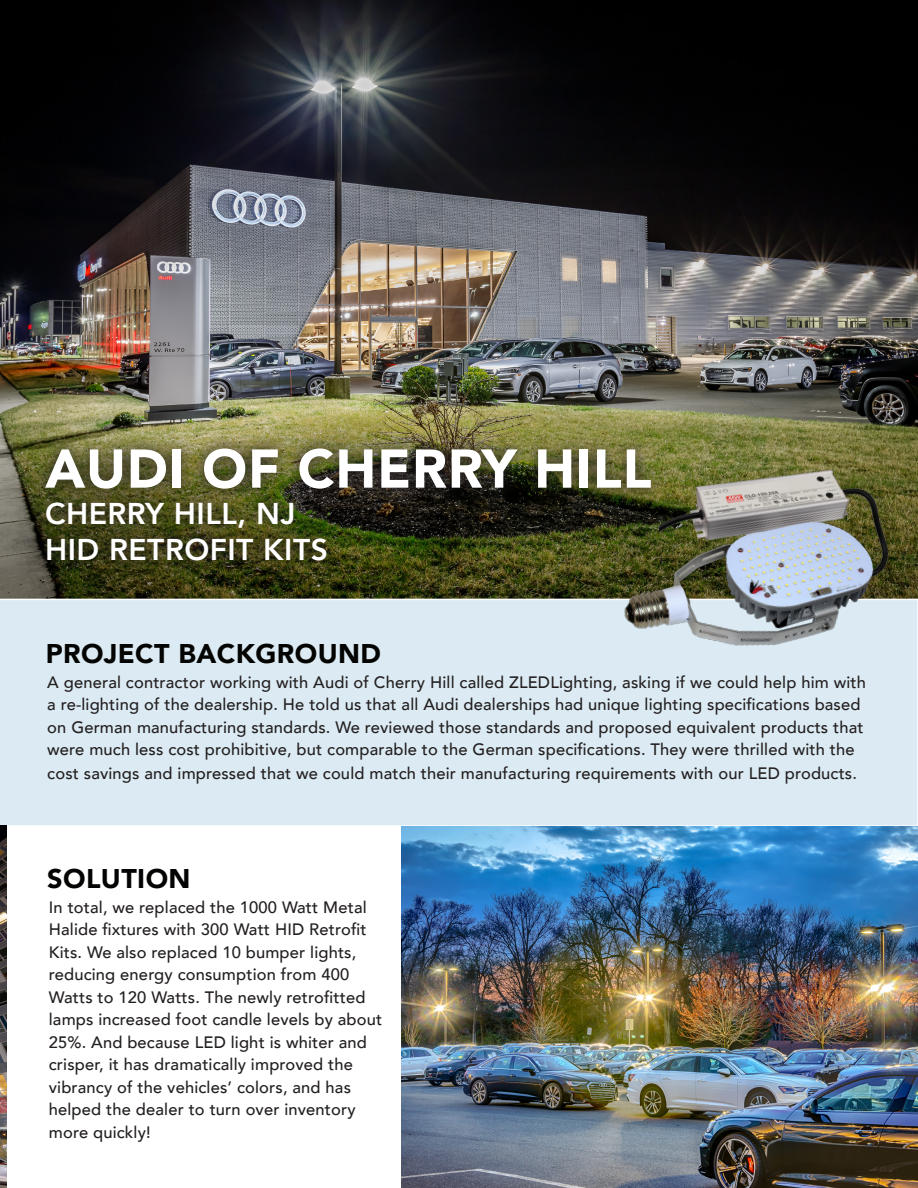
<style>
.page{position:relative;width:918px;height:1188px;background:#fff}
.page>*{position:absolute;margin:0;border:0;box-sizing:border-box;transform-origin:0 0}
.Subline{font:900 54px "Avenir";letter-spacing:.015em;color:#fff}
.Subline-2{font:800 30px "Avenir";letter-spacing:.015em;color:#fff}
.Subline-3{font:900 27px "Avenir";letter-spacing:.015em;color:#040503}
.Body_copy{font:500 16.5px/22.5px "Avenir";letter-spacing:.01em;color:#231f20}
</style>
<div class="page">
<img style="left:0;top:0;width:918px;height:599px">
<div style="left:0;top:600px;width:917px;height:227px;background:#dcebf3"></div>
<img style="left:32px;top:434px;width:566px;height:141px">
<img style="left:402px;top:826px;width:516px;height:362px">
<img style="left:598px;top:428px;width:311px;height:256px">
<img style="left:0;top:825px;width:6px;height:363px">
<p class="Subline" style="left:45px;top:423px;width:608px">AUDI OF CHERRY HILL</p>
<p class="Subline-2" style="left:45px;top:490px;width:252px">CHERRY HILL, NJ</p>
<p class="Subline-2" style="left:45px;top:526px;width:284px">HID RETROFIT KITS</p>
<p class="Subline-3" style="left:46px;top:630px;width:337px">PROJECT BACKGROUND</p>
<p class="Body_copy" style="left:47px;top:670px;width:820px">A general contractor working with Audi of Cherry Hill called ZLEDLighting, asking if we could help him with a re-lighting of the dealership. He told us that all Audi dealerships had unique lighting specifications based on German manufacturing standards. We reviewed those standards and proposed equivalent products that were much less cost prohibitive, but comparable to the German specifications. They were thrilled with the</p>
<p class="Body_copy" style="left:47px;top:761px;width:811px">cost savings and impressed that we could match their manufacturing requirements with our LED products.</p>
<p class="Subline-3" style="left:47px;top:855px;width:145px">SOLUTION</p>
<p class="Body_copy" style="left:49px;top:895px;width:335px">In total, we replaced the 1000 Watt Metal Halide fixtures with 300 Watt HID Retrofit Kits. We also replaced 10 bumper lights, reducing energy consumption from 400<br>Watts to 120 Watts. The newly retrofitted lamps increased foot candle levels by about 25%. And because LED light is whiter and crisper, it has dramatically improved the vibrancy of the vehicles’ colors, and has helped the dealer to turn over inventory more quickly!</p>
</div>
